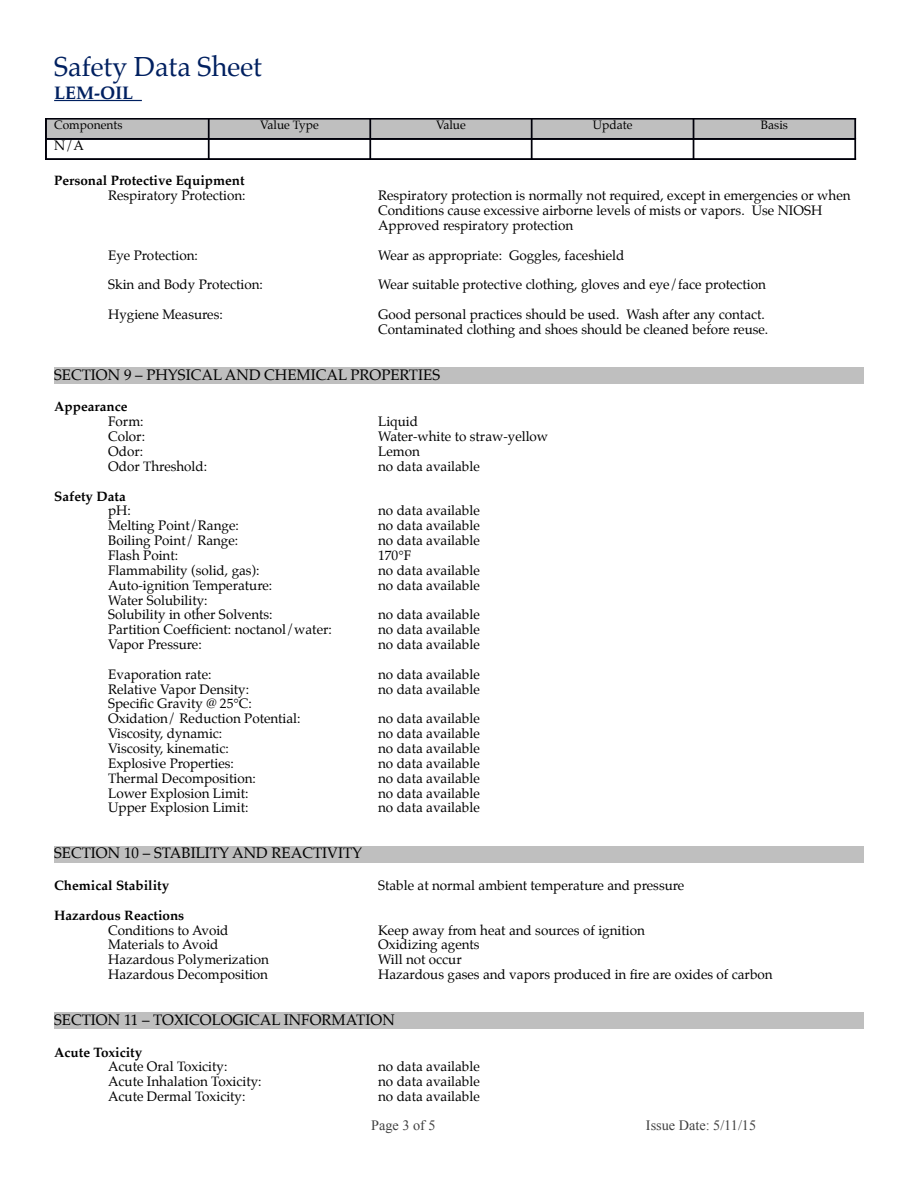
<style>
.page{position:relative;width:918px;height:1188px;background:#fff}
.page>*{position:absolute;margin:0;border:0;box-sizing:border-box;transform-origin:0 0}
.t1{font:27px "Palatino";color:#002060}
.t2{font:700 18px "Palatino";color:#002060}
.t3{font:15px "Palatino";color:#000}
.t4{font:14.25px "Times New Roman";color:#404040}
.t5{font:13.5px/14.9px "Palatino";color:#000}
.t6{font:700 13.5px/14.9px "Palatino";color:#000}
.t7{font:12px "Palatino";color:#000}
.s1{font-weight:400}
.s2{font-weight:700}
</style>
<div class="page">
<div style="left:46px;top:118px;width:163px;height:21px;background:#bfbfbf"></div>
<div style="left:209px;top:118px;width:161px;height:21px;background:#bfbfbf"></div>
<div style="left:370px;top:118px;width:162px;height:21px;background:#bfbfbf"></div>
<div style="left:532px;top:118px;width:161px;height:21px;background:#bfbfbf"></div>
<div style="left:693px;top:118px;width:162px;height:21px;background:#bfbfbf"></div>
<div style="left:54px;top:367px;width:810px;height:17px;background:#bfbfbf"></div>
<div style="left:54px;top:846px;width:810px;height:16px;background:#bfbfbf"></div>
<div style="left:54px;top:1012px;width:810px;height:17px;background:#bfbfbf"></div>
<hr style="left:54px;top:100px;width:88px;height:1px;background:#002060">
<div style="left:46px;top:118px;width:163px;height:1px;border:1px solid #00000a"></div>
<div style="left:209px;top:118px;width:161px;height:1px;border:1px solid #00000a"></div>
<div style="left:370px;top:118px;width:162px;height:1px;border:1px solid #00000a"></div>
<div style="left:532px;top:118px;width:162px;height:1px;border:1px solid #00000a"></div>
<div style="left:693px;top:118px;width:163px;height:1px;border:1px solid #00000a"></div>
<div style="left:46px;top:139px;width:163px;height:1px;border:1px solid #00000a"></div>
<div style="left:209px;top:139px;width:161px;height:1px;border:1px solid #00000a"></div>
<div style="left:370px;top:139px;width:162px;height:1px;border:1px solid #00000a"></div>
<div style="left:532px;top:139px;width:162px;height:1px;border:1px solid #00000a"></div>
<div style="left:693px;top:139px;width:162px;height:1px;border:1px solid #00000a"></div>
<div style="left:46px;top:159px;width:163px;height:1px;border:1px solid #00000a"></div>
<div style="left:209px;top:159px;width:161px;height:1px;border:1px solid #00000a"></div>
<div style="left:370px;top:159px;width:162px;height:1px;border:1px solid #00000a"></div>
<div style="left:532px;top:159px;width:162px;height:1px;border:1px solid #00000a"></div>
<div style="left:693px;top:159px;width:163px;height:1px;border:1px solid #00000a"></div>
<svg style="left:46px;top:118px;width:1px;height:42px"></svg>
<svg style="left:208px;top:119px;width:1px;height:40px"></svg>
<svg style="left:370px;top:119px;width:1px;height:40px"></svg>
<svg style="left:531px;top:119px;width:1px;height:40px"></svg>
<svg style="left:693px;top:119px;width:1px;height:40px"></svg>
<svg style="left:855px;top:118px;width:1px;height:42px"></svg>
<p class="t1" style="left:54px;top:55px;width:209px">Safety Data Sheet</p>
<p class="t2" style="left:54px;top:85px;width:80px">LEM-OIL</p>
<p class="t7" style="left:54px;top:120px;width:70px">Components</p>
<p class="t7" style="left:260px;top:120px;width:60px">Value Type</p>
<p class="t7" style="left:436px;top:120px;width:31px">Value</p>
<p class="t7" style="left:593px;top:120px;width:41px">Update</p>
<p class="t7" style="left:761px;top:120px;width:28px">Basis</p>
<p class="t5" style="left:54px;top:140px;width:31px">N/A</p>
<p class="t6" style="left:54px;top:174px;width:193px;text-align:right">Personal Protective Equipment<br><span class="s1">Respiratory Protection:</span></p>
<p class="t5" style="left:378px;top:189px;width:474px">Respiratory protection is normally not required, except in emergencies or when<br>Conditions cause excessive airborne levels of mists or vapors. Use NIOSH<br>Approved respiratory protection</p>
<p class="t5" style="left:108px;top:249px;width:91px">Eye Protection:</p>
<p class="t5" style="left:378px;top:249px;width:248px">Wear as appropriate: Goggles, faceshield</p>
<p class="t5" style="left:108px;top:279px;width:156px">Skin and Body Protection:</p>
<p class="t5" style="left:378px;top:279px;width:389px">Wear suitable protective clothing, gloves and eye/face protection</p>
<p class="t5" style="left:108px;top:308px;width:116px">Hygiene Measures:</p>
<p class="t5" style="left:378px;top:308px;width:392px">Good personal practices should be used. Wash after any contact.<br>Contaminated clothing and shoes should be cleaned before reuse.</p>
<p class="t3" style="left:54px;top:368px;width:388px">SECTION 9 – PHYSICAL AND CHEMICAL PROPERTIES</p>
<p class="t6" style="left:108px;top:401px;width:37px;text-indent:-54px">Appearance<br><span class="s1">Form:</span></p>
<p class="t5" style="left:378px;top:415px;width:41px">Liquid</p>
<p class="t5" style="left:108px;top:430px;width:38px">Color:</p>
<p class="t5" style="left:378px;top:430px;width:172px">Water-white to straw-yellow</p>
<p class="t5" style="left:108px;top:445px;width:36px">Odor:</p>
<p class="t5" style="left:378px;top:445px;width:43px">Lemon</p>
<p class="t5" style="left:108px;top:460px;width:101px">Odor Threshold:</p>
<p class="t5" style="left:378px;top:460px;width:103px">no data available</p>
<p class="t6" style="left:108px;top:490px;width:24px;text-indent:-54px">Safety Data <span class="s1">pH:</span></p>
<p class="t5" style="left:378px;top:505px;width:103px">no data available</p>
<p class="t5" style="left:108px;top:519px;width:132px">Melting Point/Range:</p>
<p class="t5" style="left:378px;top:519px;width:103px">no data available</p>
<p class="t5" style="left:108px;top:534px;width:132px">Boiling Point/ Range:</p>
<p class="t5" style="left:378px;top:534px;width:103px">no data available</p>
<p class="t5" style="left:108px;top:549px;width:71px">Flash Point:</p>
<p class="t5" style="left:378px;top:549px;width:35px">170°F</p>
<p class="t5" style="left:108px;top:564px;width:153px">Flammability (solid, gas):</p>
<p class="t5" style="left:378px;top:564px;width:103px">no data available</p>
<p class="t5" style="left:108px;top:579px;width:166px">Auto-ignition Temperature:</p>
<p class="t5" style="left:378px;top:579px;width:103px">no data available</p>
<p class="t5" style="left:108px;top:594px;width:166px">Water Solubility:<br>Solubility in other Solvents:</p>
<p class="t5" style="left:378px;top:609px;width:103px">no data available</p>
<p class="t5" style="left:108px;top:623px;width:225px">Partition Coefficient: noctanol/water:</p>
<p class="t5" style="left:378px;top:623px;width:103px">no data available</p>
<p class="t5" style="left:108px;top:638px;width:95px">Vapor Pressure:</p>
<p class="t5" style="left:378px;top:638px;width:103px">no data available</p>
<p class="t5" style="left:108px;top:668px;width:105px">Evaporation rate:</p>
<p class="t5" style="left:378px;top:668px;width:103px">no data available</p>
<p class="t5" style="left:108px;top:683px;width:143px">Relative Vapor Density:</p>
<p class="t5" style="left:378px;top:683px;width:103px">no data available</p>
<p class="t5" style="left:108px;top:698px;width:194px">Specific Gravity @ 25°C:<br>Oxidation/ Reduction Potential:</p>
<p class="t5" style="left:378px;top:712px;width:103px">no data available</p>
<p class="t5" style="left:108px;top:727px;width:116px">Viscosity, dynamic:</p>
<p class="t5" style="left:378px;top:727px;width:103px">no data available</p>
<p class="t5" style="left:108px;top:742px;width:122px">Viscosity, kinematic:</p>
<p class="t5" style="left:378px;top:742px;width:103px">no data available</p>
<p class="t5" style="left:108px;top:757px;width:127px">Explosive Properties:</p>
<p class="t5" style="left:378px;top:757px;width:103px">no data available</p>
<p class="t5" style="left:108px;top:772px;width:149px">Thermal Decomposition:</p>
<p class="t5" style="left:378px;top:772px;width:103px">no data available</p>
<p class="t5" style="left:108px;top:787px;width:142px">Lower Explosion Limit:</p>
<p class="t5" style="left:378px;top:787px;width:103px">no data available</p>
<p class="t5" style="left:108px;top:802px;width:142px">Upper Explosion Limit:</p>
<p class="t5" style="left:378px;top:802px;width:103px">no data available</p>
<p class="t3" style="left:54px;top:847px;width:310px">SECTION 10 – STABILITY AND REACTIVITY</p>
<p class="t6" style="left:54px;top:879px;width:117px">Chemical Stability</p>
<p class="t5" style="left:378px;top:879px;width:308px">Stable at normal ambient temperature and pressure</p>
<p class="t6" style="left:108px;top:909px;width:122px;text-indent:-54px">Hazardous Reactions<br><span class="s1">Conditions to Avoid</span></p>
<p class="t5" style="left:378px;top:924px;width:268px">Keep away from heat and sources of ignition</p>
<p class="t5" style="left:108px;top:939px;width:112px">Materials to Avoid</p>
<p class="t5" style="left:378px;top:939px;width:103px">Oxidizing agents</p>
<p class="t5" style="left:108px;top:953px;width:162px">Hazardous Polymerization</p>
<p class="t5" style="left:378px;top:953px;width:85px">Will not occur</p>
<p class="t5" style="left:108px;top:968px;width:162px">Hazardous Decomposition</p>
<p class="t5" style="left:378px;top:968px;width:396px">Hazardous gases and vapors produced in fire are oxides of carbon</p>
<p class="t3" style="left:54px;top:1013px;width:342px">SECTION 11 – TOXICOLOGICAL INFORMATION</p>
<p class="t5" style="left:108px;top:1046px;width:121px;text-indent:-54px"><span class="s2">Acute Toxicity<br></span>Acute Oral Toxicity:</p>
<p class="t5" style="left:378px;top:1061px;width:103px">no data available</p>
<p class="t5" style="left:108px;top:1075px;width:155px">Acute Inhalation Toxicity:</p>
<p class="t5" style="left:378px;top:1075px;width:103px">no data available</p>
<p class="t5" style="left:108px;top:1090px;width:139px">Acute Dermal Toxicity:</p>
<p class="t5" style="left:378px;top:1090px;width:103px">no data available</p>
<p class="t4" style="left:371px;top:1120px;width:66px">Page 3 of 5</p>
<p class="t4" style="left:646px;top:1120px;width:112px">Issue Date: 5/11/15</p>
</div>
